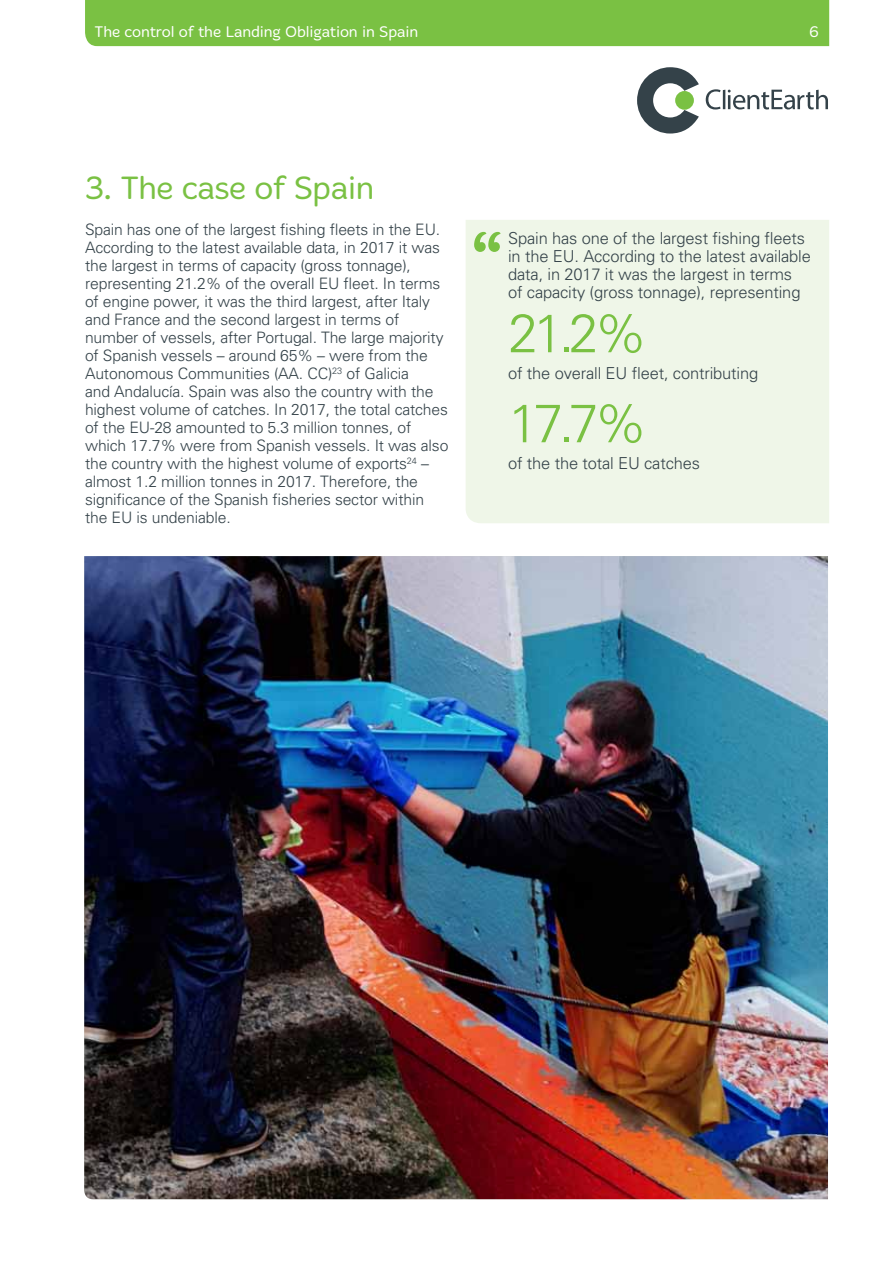
<style>
.page{position:relative;width:893px;height:1263px;background:#fff}
.page>*{position:absolute;margin:0;border:0;box-sizing:border-box;transform-origin:0 0}
.t1{font:300 54px "Univers";color:#7ac143}
.t2{font:300 33px "Merge";letter-spacing:-.02em;color:#7ac143}
.t3{font:300 16.5px/18px "Univers";letter-spacing:-.01em;color:#344249}
.t4{font:300 15.75px/18px "Univers";letter-spacing:-.01em;color:#344249}
.t5{font:300 15.75px "Merge";letter-spacing:-.01em;color:#fff}
</style>
<div class="page">
<svg style="left:706px;top:89px;width:122px;height:21px"></svg>
<svg style="left:637px;top:67px;width:62px;height:67px"></svg>
<div style="left:675px;top:91px;width:19px;height:19px;background:#7ac143;border-radius:50%"></div>
<div style="left:85px;top:0;width:744px;height:46px;background:#7ac143"></div>
<img style="left:84px;top:556px;width:744px;height:643px">
<div style="left:466px;top:220px;width:363px;height:303px;background:#eff6e8"></div>
<svg style="left:474px;top:232px;width:26px;height:20px"></svg>
<p class="t5" style="left:95px;top:22px;width:325px">The control of the Landing Obligation in Spain</p>
<p class="t5" style="left:809px;top:22px;width:11px">6</p>
<h2 class="t2" style="left:85px;top:169px;width:291px">3. The case of Spain</h2>
<p class="t4" style="left:85px;top:220px;width:365px">Spain has one of the largest fishing fleets in the EU.<br>According to the latest available data, in 2017 it was the largest in terms of capacity (gross tonnage), representing 21.2% of the overall EU fleet. In terms of engine power, it was the third largest, after Italy and France and the second largest in terms of number of vessels, after Portugal. The large majority of Spanish vessels – around 65% – were from the Autonomous Communities (AA. CC)<sup>23</sup> of Galicia<br>and Andalucía. Spain was also the country with the highest volume of catches. In 2017, the total catches of the EU-28 amounted to 5.3 million tonnes, of which 17.7% were from Spanish vessels. It was also the country with the highest volume of exports<sup>24</sup> – almost 1.2 million tonnes in 2017. Therefore, the significance of the Spanish fisheries sector within the EU is undeniable.</p>
<p class="t3" style="left:508px;top:229px;width:304px">Spain has one of the largest fishing fleets in the EU. According to the latest available data, in 2017 it was the largest in terms<br>of capacity (gross tonnage), representing</p>
<h1 class="t1" style="left:508px;top:301px;width:141px">21.2%</h1>
<p class="t3" style="left:508px;top:364px;width:252px">of the overall EU fleet, contributing</p>
<h1 class="t1" style="left:508px;top:391px;width:141px">17.7%</h1>
<p class="t3" style="left:508px;top:454px;width:193px">of the the total EU catches</p>
</div>
